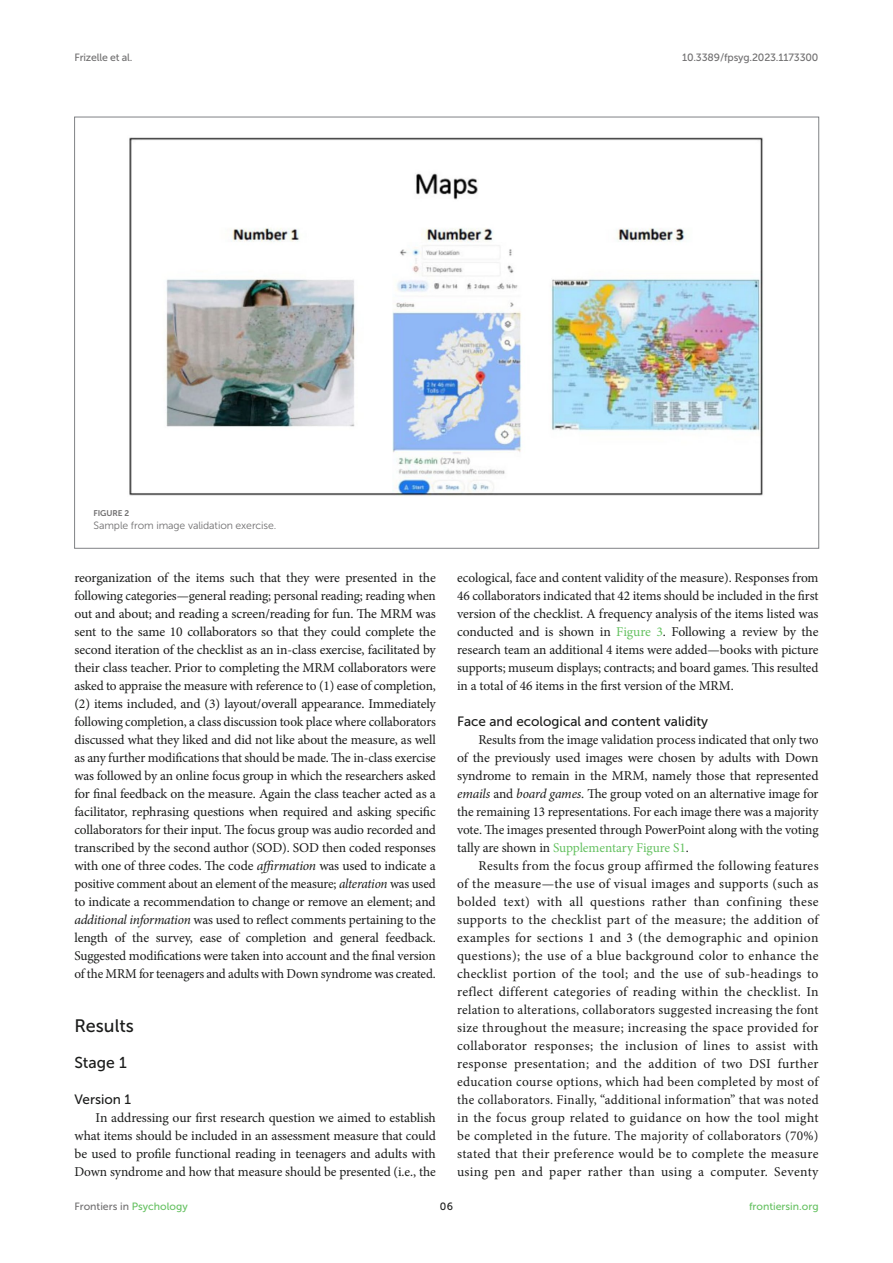
<style>
.page{position:relative;width:893px;height:1263px;background:#fff}
.page>*{position:absolute;margin:0;border:0;box-sizing:border-box;transform-origin:0 0}
.HEAD_2{font:18px "Museo Sans 500";color:#1b1c1b}
.HEAD_3_after_HEAD_2{font:15.75px "Museo Sans 500";color:#1b1c1b}
.TEXT_FLUSH{font:13.5px/18px "Minion Pro";letter-spacing:-.005em;color:#1b1c1b;text-align:justify}
.TEXT{font:13.5px/18px "Minion Pro";letter-spacing:-.015em;color:#1b1c1b;text-align:justify}
.HEAD_4_after_HEAD_3{font:13.5px "Museo Sans 500";color:#1b1c1b}
.t1{font:10.5px "Museo Sans 500";letter-spacing:-.015em;color:#706f70}
.FIG_LEG{font:10.5px "Museo Sans 300";letter-spacing:-.01em;color:#706f70}
.t2{font:10.5px "Museo Sans 500";color:#65c161}
.t3{font:10.5px "Museo Sans 500";color:#1b1c1b}
.FIG_HD{font:8.25px "Museo Sans 700";letter-spacing:-.01em;color:#706f70}
.s1{font-style:italic}
.s2{color:#65c161}
</style>
<div class="page">
<img style="left:129px;top:137px;width:634px;height:359px">
<p class="t1" style="left:74px;top:51px;width:60px">Frizelle et al.</p>
<p class="t1" style="left:682px;top:51px;width:138px">10.3389/fpsyg.2023.1173300</p>
<p class="FIG_HD" style="left:94px;top:508px;width:37px">FIGURE 2</p>
<p class="FIG_LEG" style="left:94px;top:520px;width:184px">Sample from image validation exercise.</p>
<p class="TEXT" style="left:74px;top:569px;width:363px">reorganization of the items such that they were presented in the following categories—general reading; personal reading; reading when out and about; and reading a screen/reading for fun. The MRM was sent to the same 10 collaborators so that they could complete the second iteration of the checklist as an in-class exercise, facilitated by their class teacher. Prior to completing the MRM collaborators were asked to appraise the measure with reference to (1) ease of completion, (2) items included, and (3) layout/overall appearance. Immediately following completion, a class discussion took place where collaborators discussed what they liked and did not like about the measure, as well as any further modifications that should be made. The in-class exercise was followed by an online focus group in which the researchers asked for final feedback on the measure. Again the class teacher acted as a facilitator, rephrasing questions when required and asking specific collaborators for their input. The focus group was audio recorded and transcribed by the second author (SOD). SOD then coded responses with one of three codes. The code <span class="s1">affirmation</span> was used to indicate a positive comment about an element of the measure; <span class="s1">alteration</span> was used to indicate a recommendation to change or remove an element; and <span class="s1">additional information</span> was used to reflect comments pertaining to the length of the survey, ease of completion and general feedback.<br>Suggested modifications were taken into account and the final version of the MRM for teenagers and adults with Down syndrome was created.</p>
<p class="HEAD_2" style="left:74px;top:1016px;width:61px">Results</p>
<p class="HEAD_3_after_HEAD_2" style="left:74px;top:1054px;width:54px">Stage 1</p>
<p class="HEAD_4_after_HEAD_3" style="left:74px;top:1092px;width:58px">Version 1</p>
<p class="TEXT_FLUSH" style="left:74px;top:1109px;width:363px;text-indent:21px">In addressing our first research question we aimed to establish what items should be included in an assessment measure that could be used to profile functional reading in teenagers and adults with Down syndrome and how that measure should be presented (i.e., the</p>
<p class="TEXT_FLUSH" style="left:457px;top:569px;width:363px">ecological, face and content validity of the measure). Responses from 46 collaborators indicated that 42 items should be included in the first version of the checklist. A frequency analysis of the items listed was conducted and is shown in <span class="s2">Figure 3</span>. Following a review by the research team an additional 4 items were added—books with picture supports; museum displays; contracts; and board games. This resulted in a total of 46 items in the first version of the MRM.</p>
<p class="HEAD_4_after_HEAD_3" style="left:457px;top:714px;width:253px">Face and ecological and content validity</p>
<p class="TEXT_FLUSH" style="left:457px;top:731px;width:363px;text-indent:21px">Results from the image validation process indicated that only two of the previously used images were chosen by adults with Down syndrome to remain in the MRM, namely those that represented <span class="s1">emails</span> and <span class="s1">board games</span>. The group voted on an alternative image for the remaining 13 representations. For each image there was a majority vote. The images presented through PowerPoint along with the voting tally are shown in <span class="s2">Supplementary Figure S1</span>.</p>
<p class="TEXT_FLUSH" style="left:457px;top:857px;width:363px;text-indent:21px">Results from the focus group affirmed the following features of the measure—the use of visual images and supports (such as bolded text) with all questions rather than confining these supports to the checklist part of the measure; the addition of examples for sections 1 and 3 (the demographic and opinion questions); the use of a blue background color to enhance the checklist portion of the tool; and the use of sub-headings to reflect different categories of reading within the checklist. In relation to alterations, collaborators suggested increasing the font size throughout the measure; increasing the space provided for collaborator responses; the inclusion of lines to assist with response presentation; and the addition of two DSI further education course options, which had been completed by most of the collaborators. Finally, “additional information” that was noted in the focus group related to guidance on how the tool might be completed in the future. The majority of collaborators (70%) stated that their preference would be to complete the measure using pen and paper rather than using a computer. Seventy</p>
<p class="t1" style="left:74px;top:1200px;width:115px">Frontiers in <span class="s2">Psychology</span></p>
<p class="t3" style="left:440px;top:1200px;width:15px">06</p>
<p class="t2" style="left:749px;top:1200px;width:71px">frontiersin.org</p>
</div>
